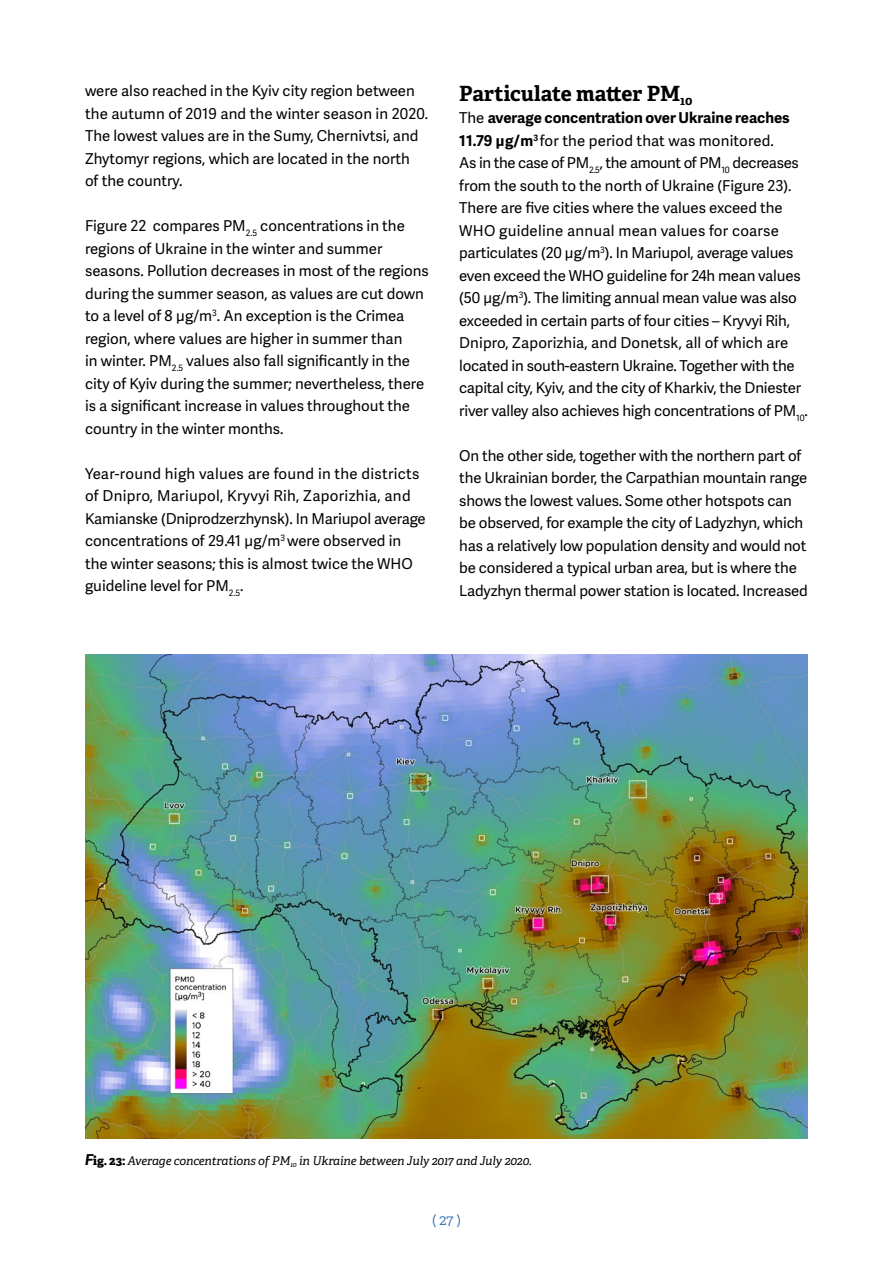
<style>
.page{position:relative;width:893px;height:1263px;background:#fff}
.page>*{position:absolute;margin:0;border:0;box-sizing:border-box;transform-origin:0 0}
.t1{font:700 21px "Adelle PE";color:#000}
.t2{font:15px/22.5px "Adelle Sans";letter-spacing:-.01em;color:#000}
.t3{font:15px "Adelle PE Lt";color:#2569b2}
.t4{font:italic 12px "Adelle PE";letter-spacing:-.01em;color:#000}
.s1{font-weight:700}
.s2{font-family:"Adelle Sans";font-weight:700;font-size:15px}
.s3{font-family:"Adelle PE Eb";font-style:normal}
</style>
<div class="page">
<img style="left:85px;top:655px;width:723px;height:484px">
<p class="t2" style="left:85px;top:79px;width:345px">were also reached in the Kyiv city region between the autumn of 2019 and the winter season in 2020.<br>The lowest values are in the Sumy, Chernivtsi, and Zhytomyr regions, which are located in the north<br>of the country.</p>
<p class="t2" style="left:85px;top:214px;width:345px">Figure 22 compares PM<sub>2.5</sub> concentrations in the regions of Ukraine in the winter and summer seasons. Pollution decreases in most of the regions during the summer season, as values are cut down to a level of 8 µg/m<sup>3</sup>. An exception is the Crimea region, where values are higher in summer than<br>in winter. PM<sub>2.5</sub> values also fall significantly in the city of Kyiv during the summer; nevertheless, there is a significant increase in values throughout the country in the winter months.</p>
<p class="t2" style="left:85px;top:462px;width:342px">Year-round high values are found in the districts of Dnipro, Mariupol, Kryvyi Rih, Zaporizhia, and Kamianske (Dniprodzerzhynsk). In Mariupol average concentrations of 29.41 µg/m<sup>3</sup> were observed in the winter seasons; this is almost twice the WHO guideline level for PM<sub>2.5</sub>.</p>
<h1 class="t1" style="left:459px;top:78px;width:235px">Particulate matter PM<sub>10</sub></h1>
<p class="t2" style="left:459px;top:106px;width:350px">The <span class="s1">average concentration over Ukraine reaches 11.79 µg/m</span><sup>3</sup> for the period that was monitored.<br>As in the case of PM<sub>2.5</sub>, the amount of PM<sub>10</sub> decreases from the south to the north of Ukraine (Figure 23).<br>There are five cities where the values exceed the WHO guideline annual mean values for coarse particulates (20 µg/m<sup>3</sup>). In Mariupol, average values even exceed the WHO guideline for 24h mean values (50 µg/m<sup>3</sup>). The limiting annual mean value was also exceeded in certain parts of four cities – Kryvyi Rih, Dnipro, Zaporizhia, and Donetsk, all of which are located in south-eastern Ukraine. Together with the capital city, Kyiv, and the city of Kharkiv, the Dniester river valley also achieves high concentrations of PM<sub>10</sub>.</p>
<p class="t2" style="left:459px;top:444px;width:350px">On the other side, together with the northern part of the Ukrainian border, the Carpathian mountain range shows the lowest values. Some other hotspots can be observed, for example the city of Ladyzhyn, which has a relatively low population density and would not be considered a typical urban area, but is where the Ladyzhyn thermal power station is located. Increased</p>
<p class="t4" style="left:85px;top:1152px;width:448px"><span class="s2">F</span><span class="s3">ig. 23:</span> Average concentrations of PM<sub>10</sub> in Ukraine between July 2017 and July 2020.</p>
<p class="t3" style="left:432px;top:1209px;width:30px">( 27 )</p>
</div>
